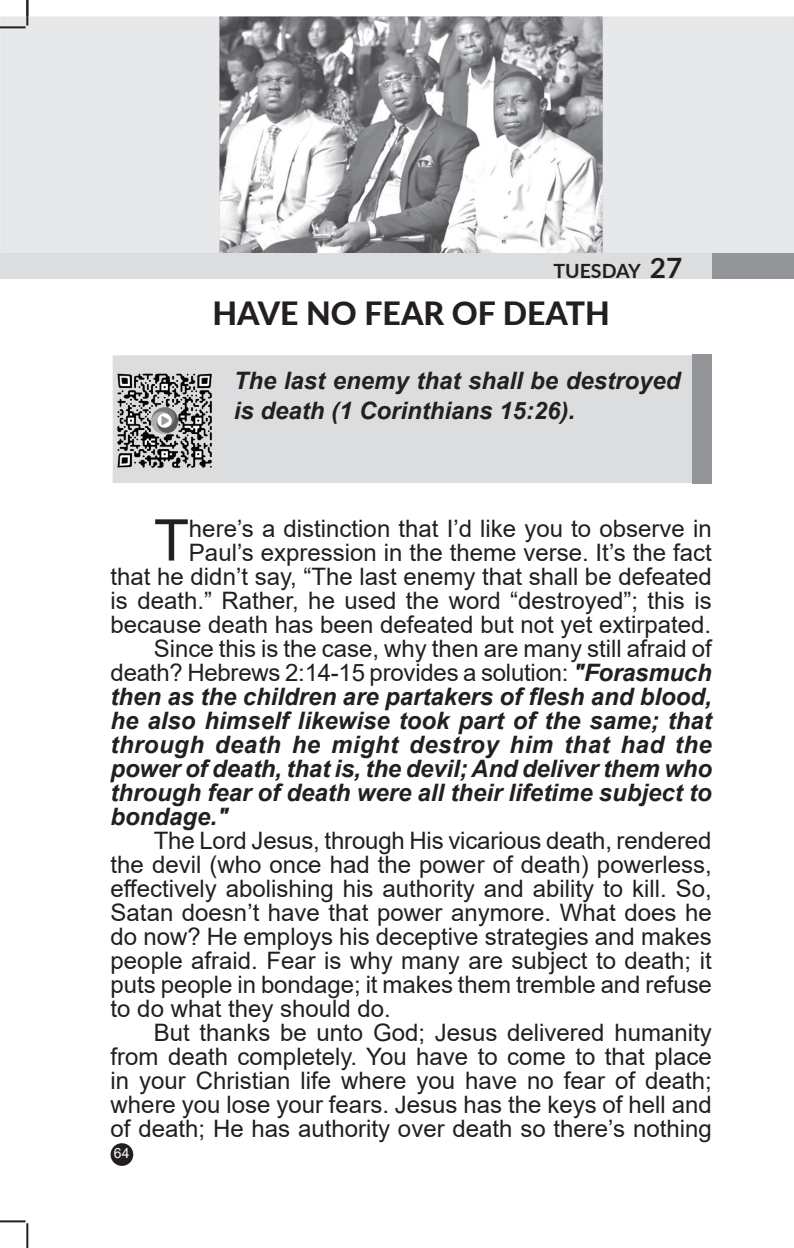
<style>
.page{position:relative;width:794px;height:1248px;background:#fff}
.page>*{position:absolute;margin:0;border:0;box-sizing:border-box;transform-origin:0 0}
.t1{font:57.6px "Arial";color:#231f20}
.t2{font:900 32px "Lato";color:#231f20}
.t3{font:24px/24px "Arial";color:#231f20;text-align:justify}
.t4{font:italic 700 24px/30px "Arial";color:#231f20}
.t5{font:italic 700 24px "Arial";letter-spacing:.02em;color:#231f20}
.t6{font:700 19.6px "Lato";color:#231f20}
.t7{font:14px "Arial";color:#fff}
.s1{font-size:28px}
.s2{font-weight:700;font-style:italic}
</style>
<div class="page">
<div style="left:0;top:252px;width:794px;height:27px;background:#939598"></div>
<div style="left:0;top:252px;width:712px;height:27px;background:#dcdddf"></div>
<div style="left:111px;top:1143px;width:22px;height:22px;background:#231f20;border-radius:50%"></div>
<hr style="left:0;top:1220px;width:26px;height:2px;background:#231f20">
<hr style="left:26px;top:1222px;width:2px;height:25px;background:#231f20">
<img style="left:0;top:16px;width:794px;height:237px">
<hr style="left:0;top:26px;width:26px;height:2px;background:#231f20">
<hr style="left:26px;top:0;width:2px;height:26px;background:#231f20">
<div style="left:111px;top:353px;width:584px;height:132px;background:#dcdddf;border:2px solid #fff"></div>
<div style="left:692px;top:354px;width:20px;height:129px;background:#939598"></div>
<img style="left:117px;top:373px;width:95px;height:95px">
<p class="t6" style="left:553px;top:256px;width:130px">TUESDAY <span class="s1">27</span></p>
<h2 class="t2" style="left:212px;top:289px;width:399px">HAVE NO FEAR OF DEATH</h2>
<p class="t4" style="left:234px;top:366px;width:448px">The last enemy that shall be destroyed is death (1 Corinthians 15:26).</p>
<h1 class="t1" style="left:154px;top:500px;width:37px">T</h1>
<p class="t3" style="left:189px;top:516px;width:524px">here’s a distinction that I’d like you to observe in</p>
<p class="t3" style="left:189px;top:540px;width:524px">Paul’s expression in the theme verse. It’s the fact</p>
<p class="t3" style="left:111px;top:564px;width:602px">that he didn’t say, “The last enemy that shall be defeated</p>
<p class="t3" style="left:111px;top:588px;width:602px">is death.” Rather, he used the word “destroyed”; this is</p>
<p class="t3" style="left:111px;top:612px;width:602px">because death has been defeated but not yet extirpated.</p>
<p class="t3" style="left:154px;top:636px;width:559px">Since this is the case, why then are many still afraid of</p>
<p class="t3" style="left:111px;top:660px;width:602px">death? Hebrews 2:14-15 provides a solution: <span class="s2">"Forasmuch</span></p>
<p class="t4" style="left:111px;top:682px;width:602px">then as the children are partakers of flesh and blood,</p>
<p class="t4" style="left:111px;top:706px;width:602px">he also himself likewise took part of the same; that</p>
<p class="t5" style="left:111px;top:728px;width:603px">through death he might destroy him that had the</p>
<p class="t4" style="left:111px;top:754px;width:603px">power of death, that is, the devil; And deliver them who</p>
<p class="t4" style="left:111px;top:778px;width:602px">through fear of death were all their lifetime subject to</p>
<p class="t4" style="left:111px;top:802px;width:120px">bondage."</p>
<p class="t3" style="left:111px;top:828px;width:603px;text-indent:43px">The Lord Jesus, through His vicarious death, rendered the devil (who once had the power of death) powerless, effectively abolishing his authority and ability to kill. So, Satan doesn’t have that power anymore. What does he do now? He employs his deceptive strategies and makes people afraid. Fear is why many are subject to death; it puts people in bondage; it makes them tremble and refuse to do what they should do.</p>
<p class="t3" style="left:111px;top:1020px;width:602px;text-indent:43px">But thanks be unto God; Jesus delivered humanity from death completely. You have to come to that place in your Christian life where you have no fear of death; where you lose your fears. Jesus has the keys of hell and of death; He has authority over death so there’s nothing</p>
<p class="t7" style="left:114px;top:1143px;width:17px">64</p>
</div>
